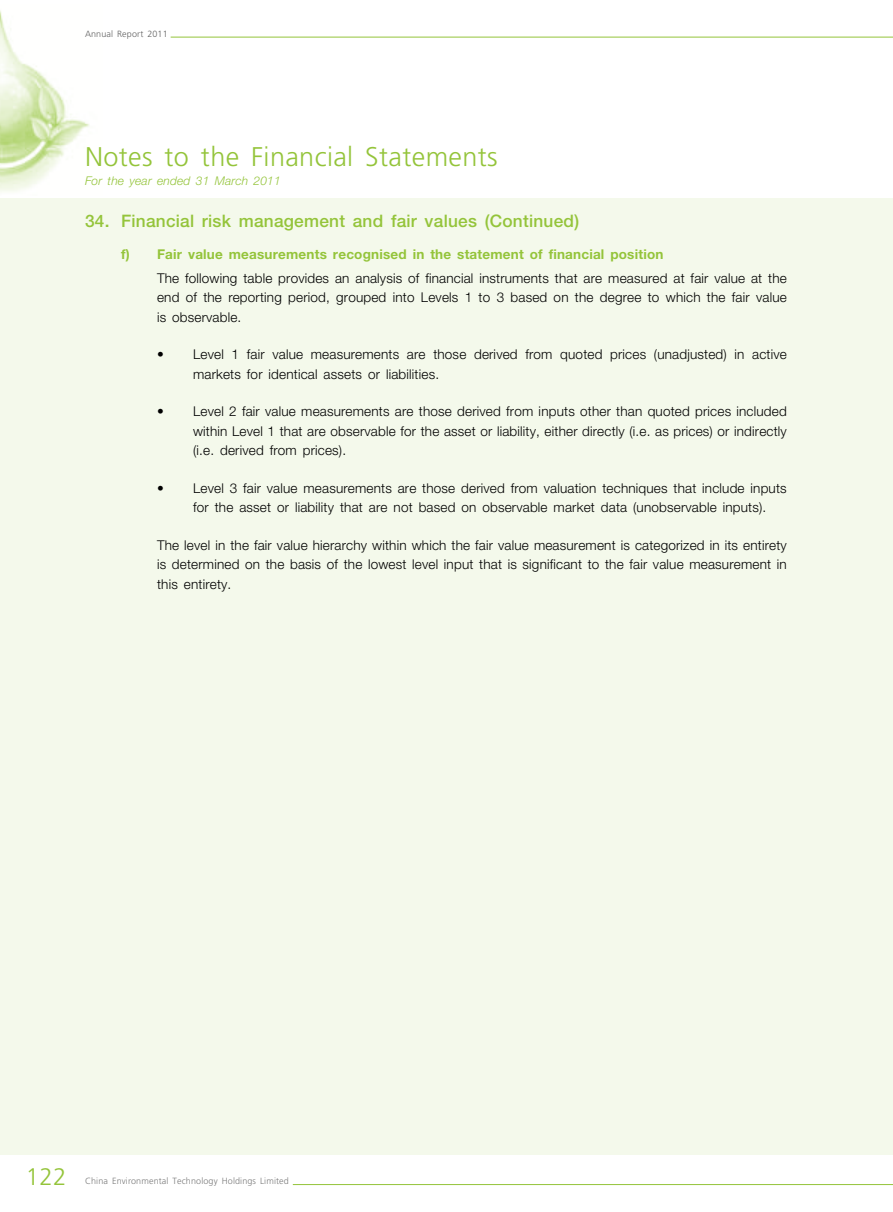
<style>
.page{position:relative;width:893px;height:1212px;background:#fff}
.page>*{position:absolute;margin:0;border:0;box-sizing:border-box;transform-origin:0 0}
.t1{font:300 27px "Frutiger LT Std";letter-spacing:.015em;color:#94c43a}
.t2{font:300 24px "Frutiger LT Std";color:#94c43a}
.t3{font:500 17.25px "Helvetica Neue LT Std";letter-spacing:.015em;color:#94c43a}
.t4{font:300 13.5px/19.5px "Helvetica Neue LT Std";letter-spacing:.015em;color:#000;text-align:justify}
.t5{font:700 13.5px "Helvetica Neue LT Std";letter-spacing:.015em;color:#94c43a}
.t6{font:italic 300 12px "Helvetica Neue LT Std";letter-spacing:.015em;color:#94c43a}
.t7{font:300 9px "Frutiger LT Std";letter-spacing:.015em;color:#7c7c7c}
.t8{font:300 9px "Frutiger LT Std";letter-spacing:.015em;color:#636363}
</style>
<div class="page">
<div style="left:0;top:198px;width:893px;height:957px;background:#f4f9eb"></div>
<img style="left:0;top:10px;width:90px;height:182px">
<hr style="left:171px;top:37px;width:722px;height:1px;background:#94c43a">
<hr style="left:293px;top:1184px;width:600px;height:1px;background:#94c43a">
<p class="t8" style="left:85px;top:29px;width:84px">Annual Report 2011</p>
<h1 class="t1" style="left:85px;top:141px;width:414px">Notes to the Financial Statements</h1>
<p class="t6" style="left:85px;top:173px;width:197px">For the year ended 31 March 2011</p>
<p class="t3" style="left:85px;top:210px;width:496px">34. Financial risk management and fair values (Continued)</p>
<p class="t5" style="left:121px;top:246px;width:544px">f) Fair value measurements recognised in the statement of financial position</p>
<p class="t4" style="left:157px;top:268px;width:631px">The following table provides an analysis of financial instruments that are measured at fair value at the end of the reporting period, grouped into Levels 1 to 3 based on the degree to which the fair value is observable.</p>
<p class="t4" style="left:193px;top:345px;width:595px;text-indent:-36px">• Level 1 fair value measurements are those derived from quoted prices (unadjusted) in active markets for identical assets or liabilities.</p>
<p class="t4" style="left:193px;top:402px;width:595px;text-indent:-36px">• Level 2 fair value measurements are those derived from inputs other than quoted prices included within Level 1 that are observable for the asset or liability, either directly (i.e. as prices) or indirectly (i.e. derived from prices).</p>
<p class="t4" style="left:193px;top:478px;width:595px;text-indent:-36px">• Level 3 fair value measurements are those derived from valuation techniques that include inputs for the asset or liability that are not based on observable market data (unobservable inputs).</p>
<p class="t4" style="left:157px;top:535px;width:631px">The level in the fair value hierarchy within which the fair value measurement is categorized in its entirety is determined on the basis of the lowest level input that is significant to the fair value measurement in this entirety.</p>
<h2 class="t2" style="left:26px;top:1163px;width:42px">122</h2>
<p class="t7" style="left:85px;top:1176px;width:205px">China Environmental Technology Holdings Limited</p>
</div>
